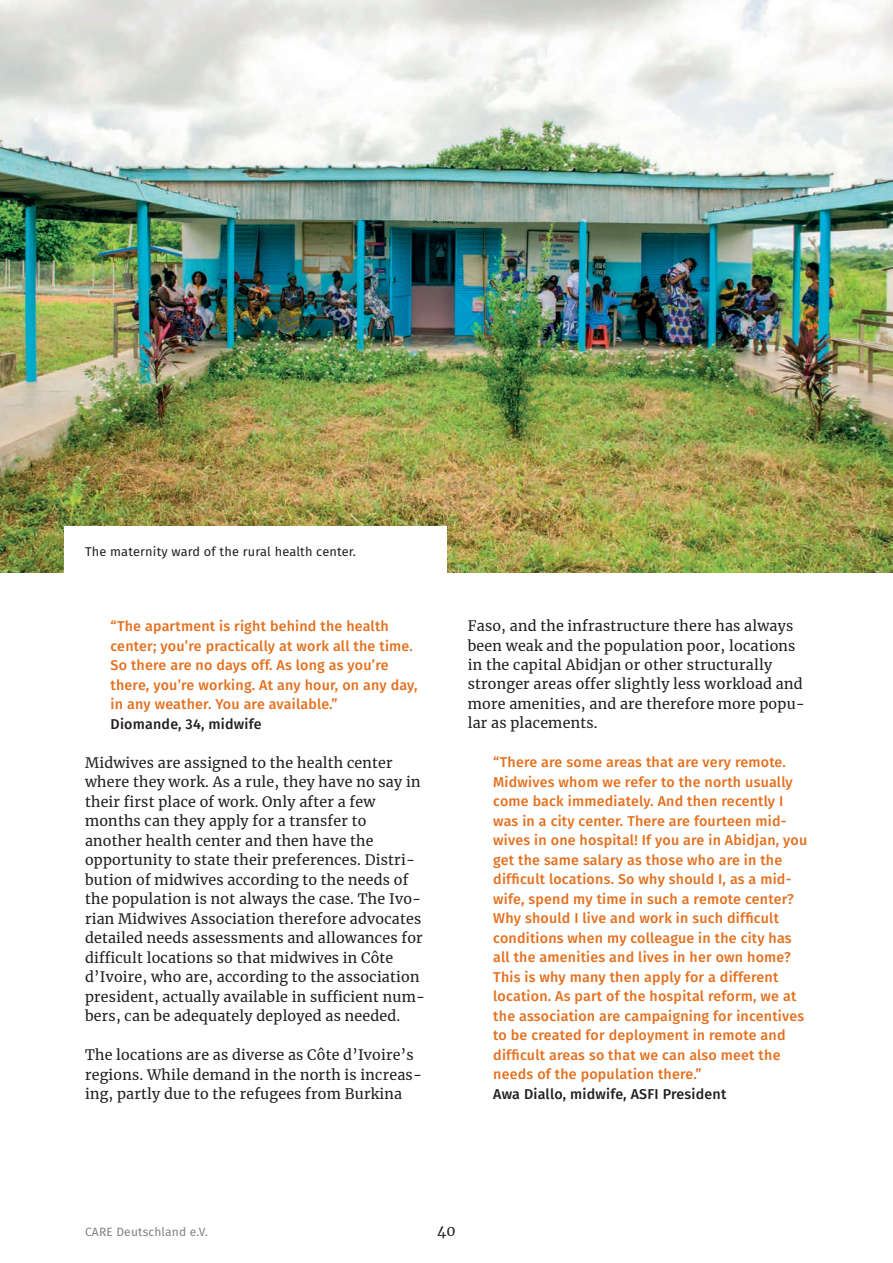
<style>
.page{position:relative;width:893px;height:1263px;background:#fff}
.page>*{position:absolute;margin:0;border:0;box-sizing:border-box;transform-origin:0 0}
.t1{font:14.25px/19.5px "Merriweather";letter-spacing:.015em;color:#231f20}
.t2{font:500 14.25px/19.5px "Fira Sans";letter-spacing:.015em;color:#e4701e}
.t3{font:500 14.25px "Fira Sans";letter-spacing:.015em;color:#231f20}
.t4{font:12.75px "Fira Sans";letter-spacing:.015em;color:#231f20}
.t5{font:12px "Fira Sans";letter-spacing:.015em;color:#808285}
</style>
<div class="page">
<img style="left:0;top:0;width:893px;height:573px">
<div style="left:64px;top:527px;width:382px;height:50px;background:#fff"></div>
<p class="t4" style="left:85px;top:541px;width:272px">The maternity ward of the rural health center.</p>
<p class="t2" style="left:111px;top:616px;width:308px">“The apartment is right behind the health center; you’re practically at work all the time.<br>So there are no days off. As long as you’re there, you’re working. At any hour, on any day, in any weather. You are available.”</p>
<p class="t3" style="left:111px;top:712px;width:153px">Diomande, 34, midwife</p>
<p class="t1" style="left:85px;top:752px;width:341px">Midwives are assigned to the health center where they work. As a rule, they have no say in their first place of work. Only after a few months can they apply for a transfer to another health center and then have the opportunity to state their preferences. Distri&shy;bution of midwives according to the needs of the population is not always the case. The Ivo&shy;rian Midwives Association therefore advocates detailed needs assessments and allowances for difficult locations so that midwives in Côte d’Ivoire, who are, according to the association president, actually available in sufficient num&shy;bers, can be adequately deployed as needed.</p>
<p class="t1" style="left:85px;top:1045px;width:338px">The locations are as diverse as Côte d’Ivoire’s regions. While demand in the north is increas&shy;ing, partly due to the refugees from Burkina</p>
<p class="t1" style="left:468px;top:616px;width:339px">Faso, and the infrastructure there has always been weak and the population poor, locations in the capital Abidjan or other structurally stronger areas offer slightly less workload and more amenities, and are therefore more popu&shy;lar as placements.</p>
<p class="t2" style="left:493px;top:752px;width:316px">“There are some areas that are very remote.<br>Midwives whom we refer to the north usually come back immediately. And then recently I was in a city center. There are fourteen mid&shy;wives in one hospital! If you are in Abidjan, you get the same salary as those who are in the difficult locations. So why should I, as a mid&shy;wife, spend my time in such a remote center?<br>Why should I live and work in such difficult conditions when my colleague in the city has all the amenities and lives in her own home?<br>This is why many then apply for a different location. As part of the hospital reform, we at the association are campaigning for incentives to be created for deployment in remote and difficult areas so that we can also meet the needs of the population there.”</p>
<p class="t3" style="left:493px;top:1082px;width:235px">Awa Diallo, midwife, ASFI President</p>
<p class="t5" style="left:85px;top:1222px;width:125px">CARE Deutschland e.V.</p>
<p class="t1" style="left:437px;top:1220px;width:20px">40</p>
</div>
